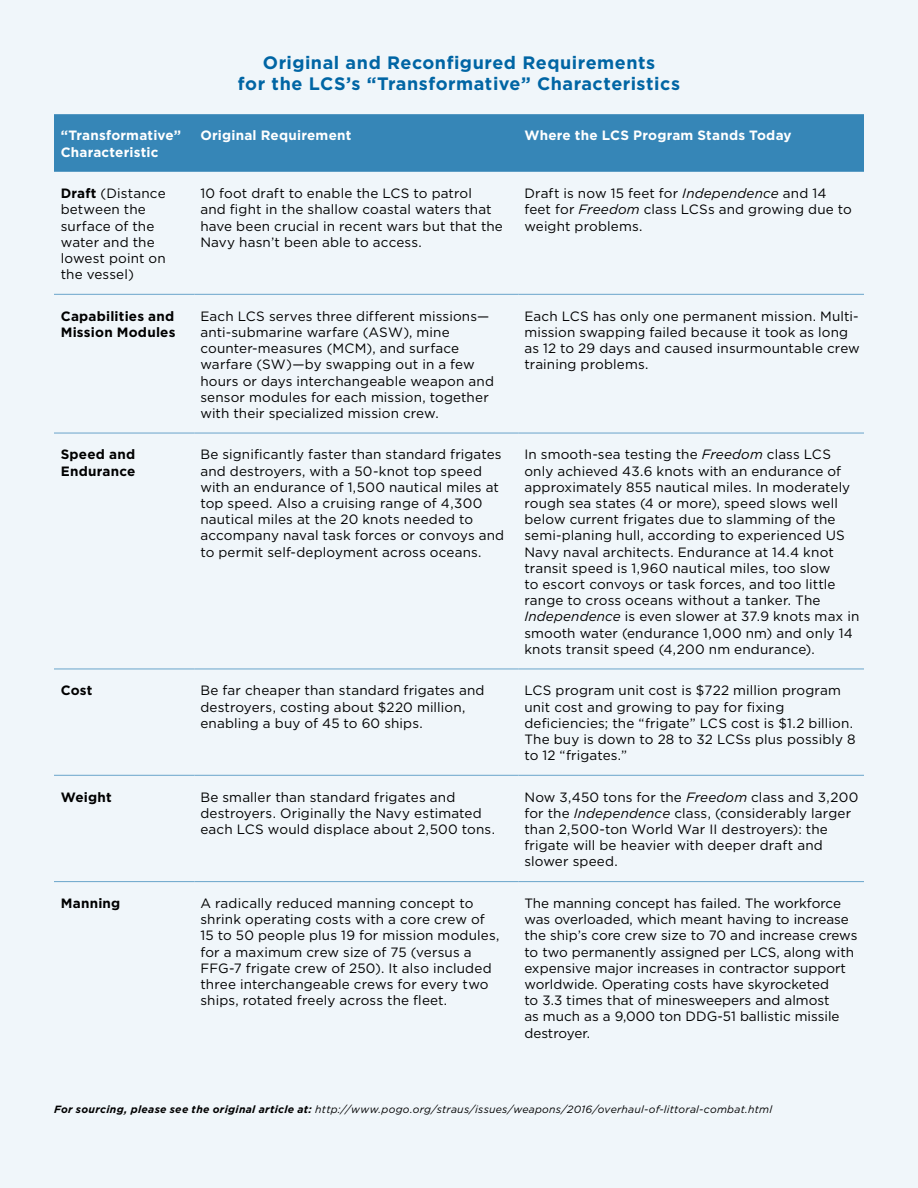
<style>
.page{position:relative;width:918px;height:1188px;background:#f0f6fa}
.page>*{position:absolute;margin:0;border:0;box-sizing:border-box;transform-origin:0 0}
.t1{font:700 18px/21.6px "Gotham";letter-spacing:.03em;color:#0065a4;text-align:center}
.t2{font:13.5px/16.2px "Gotham";letter-spacing:.01em;color:#000}
.t3{font:700 13.5px/16.2px "Gotham";letter-spacing:.015em;color:#fff}
.t4{font:700 13.5px/16.2px "Gotham";letter-spacing:.015em;color:#000}
.t5{font:italic 10.5px "Gotham";letter-spacing:.025em;color:#000}
.s1{font-weight:700}
.s2{font-style:italic}
</style>
<div class="page">
<div style="left:54px;top:114px;width:810px;height:58px;background:#3686b7"></div>
<hr style="left:54px;top:294px;width:140px;height:1px;background:#69a4ca">
<hr style="left:194px;top:294px;width:324px;height:1px;background:#69a4ca">
<hr style="left:518px;top:294px;width:346px;height:1px;background:#69a4ca">
<hr style="left:54px;top:433px;width:140px;height:1px;background:#69a4ca">
<hr style="left:194px;top:433px;width:324px;height:1px;background:#69a4ca">
<hr style="left:518px;top:433px;width:346px;height:1px;background:#69a4ca">
<hr style="left:54px;top:669px;width:140px;height:1px;background:#69a4ca">
<hr style="left:194px;top:669px;width:324px;height:1px;background:#69a4ca">
<hr style="left:518px;top:669px;width:346px;height:1px;background:#69a4ca">
<hr style="left:54px;top:775px;width:140px;height:1px;background:#69a4ca">
<hr style="left:194px;top:775px;width:324px;height:1px;background:#69a4ca">
<hr style="left:518px;top:775px;width:346px;height:1px;background:#69a4ca">
<hr style="left:54px;top:881px;width:140px;height:1px;background:#69a4ca">
<hr style="left:194px;top:881px;width:324px;height:1px;background:#69a4ca">
<hr style="left:518px;top:881px;width:346px;height:1px;background:#69a4ca">
<h1 class="t1" style="left:238px;top:51px;width:444px">Original and Reconfigured Requirements<br>for the LCS’s “Transformative” Characteristics</h1>
<p class="t3" style="left:61px;top:127px;width:122px">“Transformative”<br>Characteristic</p>
<p class="t3" style="left:200px;top:127px;width:153px">Original Requirement</p>
<p class="t3" style="left:524px;top:127px;width:269px">Where the LCS Program Stands Today</p>
<p class="t2" style="left:61px;top:185px;width:107px"><span class="s1">Draft</span> (Distance between the surface of the water and the lowest point on the vessel)</p>
<p class="t2" style="left:200px;top:185px;width:304px">10 foot draft to enable the LCS to patrol<br>and fight in the shallow coastal waters that have been crucial in recent wars but that the Navy hasn’t been able to access.</p>
<p class="t2" style="left:524px;top:185px;width:329px">Draft is now 15 feet for <span class="s2">Independence</span> and 14 feet for <span class="s2">Freedom</span> class LCSs and growing due to weight problems.</p>
<p class="t4" style="left:61px;top:307px;width:116px">Capabilities and<br>Mission Modules</p>
<p class="t2" style="left:200px;top:308px;width:295px">Each LCS serves three different missions— anti-submarine warfare (ASW), mine counter-measures (MCM), and surface warfare (SW)—by swapping out in a few hours or days interchangeable weapon and sensor modules for each mission, together with their specialized mission crew.</p>
<p class="t2" style="left:524px;top:308px;width:337px">Each LCS has only one permanent mission. Multi&shy;mission swapping failed because it took as long as 12 to 29 days and caused insurmountable crew training problems.</p>
<p class="t4" style="left:61px;top:446px;width:76px">Speed and<br>Endurance</p>
<p class="t2" style="left:200px;top:446px;width:305px">Be significantly faster than standard frigates and destroyers, with a 50-knot top speed with an endurance of 1,500 nautical miles at top speed. Also a cruising range of 4,300 nautical miles at the 20 knots needed to accompany naval task forces or convoys and to permit self-deployment across oceans.</p>
<p class="t2" style="left:524px;top:446px;width:336px">In smooth-sea testing the <span class="s2">Freedom</span> class LCS only achieved 43.6 knots with an endurance of approximately 855 nautical miles. In moderately rough sea states (4 or more), speed slows well below current frigates due to slamming of the semi-planing hull, according to experienced US Navy naval architects. Endurance at 14.4 knot transit speed is 1,960 nautical miles, too slow<br>to escort convoys or task forces, and too little range to cross oceans without a tanker. The <span class="s2">Independence</span> is even slower at 37.9 knots max in smooth water (endurance 1,000 nm) and only 14 knots transit speed (4,200 nm endurance).</p>
<p class="t4" style="left:61px;top:682px;width:33px">Cost</p>
<p class="t2" style="left:200px;top:682px;width:286px">Be far cheaper than standard frigates and destroyers, costing about $220 million, enabling a buy of 45 to 60 ships.</p>
<p class="t2" style="left:524px;top:682px;width:333px">LCS program unit cost is $722 million program unit cost and growing to pay for fixing deficiencies; the “frigate” LCS cost is $1.2 billion.<br>The buy is down to 28 to 32 LCSs plus possibly 8 to 12 “frigates.”</p>
<p class="t4" style="left:61px;top:788px;width:53px">Weight</p>
<p class="t2" style="left:200px;top:789px;width:296px">Be smaller than standard frigates and destroyers. Originally the Navy estimated each LCS would displace about 2,500 tons.</p>
<p class="t2" style="left:524px;top:789px;width:335px">Now 3,450 tons for the <span class="s2">Freedom</span> class and 3,200 for the <span class="s2">Independence</span> class, (considerably larger than 2,500-ton World War II destroyers): the frigate will be heavier with deeper draft and slower speed.</p>
<p class="t4" style="left:61px;top:895px;width:61px">Manning</p>
<p class="t2" style="left:200px;top:895px;width:301px">A radically reduced manning concept to shrink operating costs with a core crew of 15 to 50 people plus 19 for mission modules, for a maximum crew size of 75 (versus a FFG-7 frigate crew of 250). It also included three interchangeable crews for every two ships, rotated freely across the fleet.</p>
<p class="t2" style="left:524px;top:895px;width:335px">The manning concept has failed. The workforce was overloaded, which meant having to increase the ship’s core crew size to 70 and increase crews to two permanently assigned per LCS, along with expensive major increases in contractor support worldwide. Operating costs have skyrocketed<br>to 3.3 times that of minesweepers and almost<br>as much as a 9,000 ton DDG-51 ballistic missile destroyer.</p>
<p class="t5" style="left:54px;top:1104px;width:720px"><span class="s1">For sourcing, please see the original article at:</span> http://www.pogo.org/straus/issues/weapons/2016/overhaul-of-littoral-combat.html</p>
</div>
